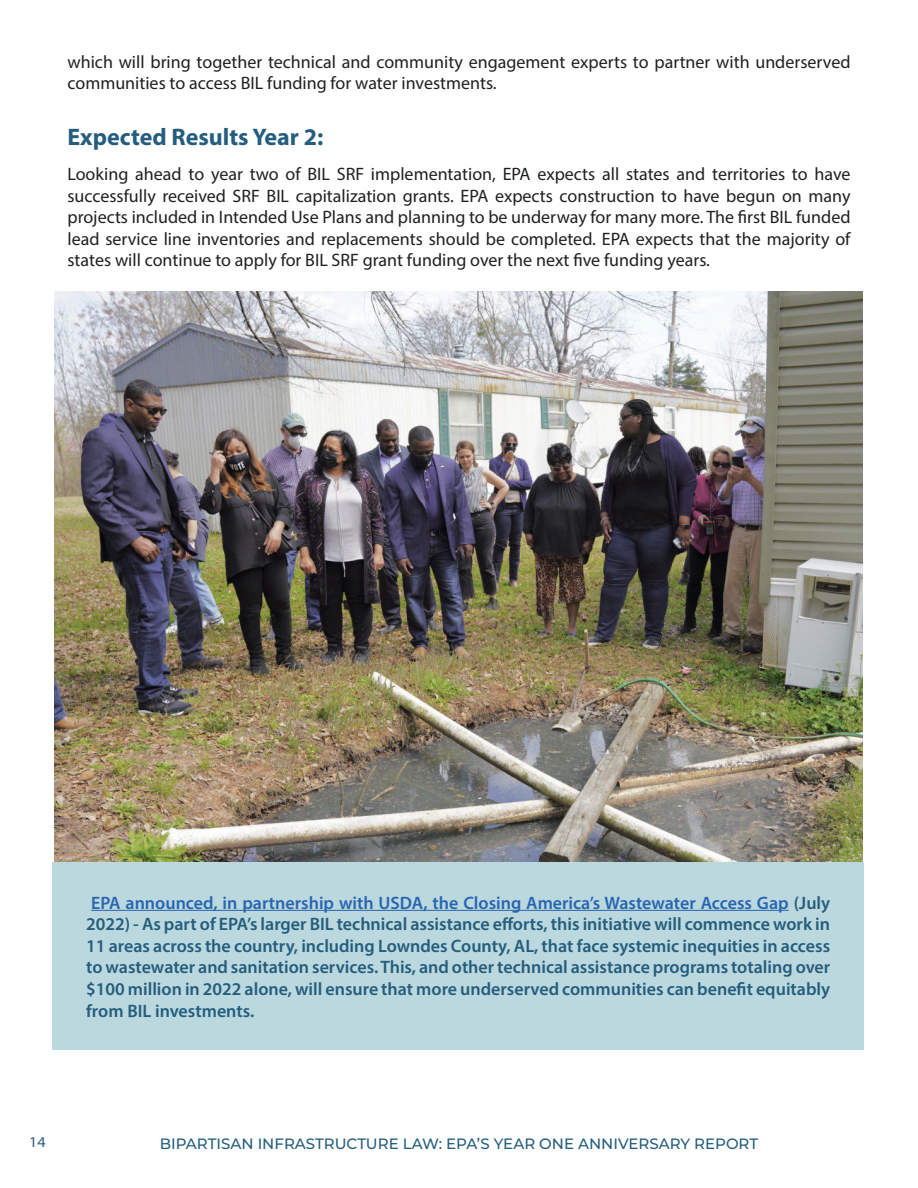
<style>
.page{position:relative;width:918px;height:1188px;background:#fff}
.page>*{position:absolute;margin:0;border:0;box-sizing:border-box;transform-origin:0 0}
.Subheader{font:700 24px "Myriad Pro";color:#245d7d}
.Body_Text_12_pts{font:18px/21.6px "Myriad Pro";color:#231f20}
.call_out_box_new{font:600 18px/21.6px "Myriad Pro";color:#245d7d;text-align:justify}
.t1{font:500 15px "Montserrat";color:#245d7d}
.t2{font:semi-expanded 15px "Myriad Pro";color:#245d7d}
.s1{color:#2865b1}
</style>
<div class="page">
<div style="left:52px;top:862px;width:812px;height:188px;background:#bbd8de"></div>
<hr style="left:91px;top:910px;width:698px;height:1px;background:#2865b1">
<img style="left:54px;top:292px;width:808px;height:570px">
<p class="Body_Text_12_pts" style="left:68px;top:50px;width:785px">which will bring together technical and community engagement experts to partner with underserved communities to access BIL funding for water investments.</p>
<p class="Subheader" style="left:68px;top:121px;width:257px">Expected Results Year 2:</p>
<p class="Body_Text_12_pts" style="left:68px;top:163px;width:785px;text-align:justify">Looking ahead to year two of BIL SRF implementation, EPA expects all states and territories to have successfully received SRF BIL capitalization grants. EPA expects construction to have begun on many projects included in Intended Use Plans and planning to be underway for many more. The first BIL funded lead service line inventories and replacements should be completed. EPA expects that the majority of states will continue to apply for BIL SRF grant funding over the next five funding years.</p>
<p class="call_out_box_new" style="left:86px;top:891px;width:746px"><span class="s1">EPA announced, in partnership with USDA, the Closing America’s Wastewater Access Gap</span> (July 2022) - As part of EPA’s larger BIL technical assistance efforts, this initiative will commence work in 11 areas across the country, including Lowndes County, AL, that face systemic inequities in access to wastewater and sanitation services. This, and other technical assistance programs totaling over $100 million in 2022 alone, will ensure that more underserved communities can benefit equitably from BIL investments.</p>
<p class="t2" style="left:29px;top:1132px;width:18px">14</p>
<p class="t1" style="left:160px;top:1133px;width:600px">BIPARTISAN INFRASTRUCTURE LAW: EPA’S YEAR ONE ANNIVERSARY REPORT</p>
</div>
